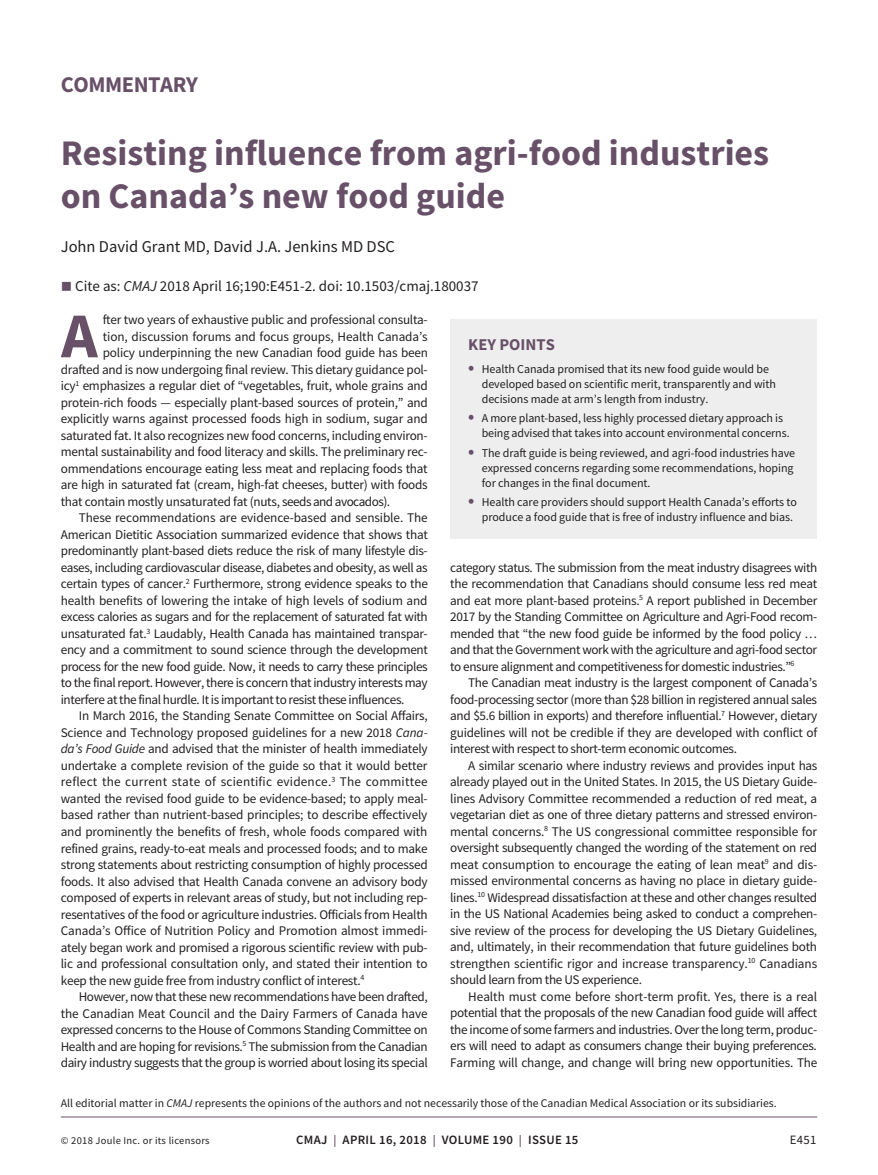
<style>
.page{position:relative;width:878px;height:1175px;background:#fff}
.page>*{position:absolute;margin:0;border:0;box-sizing:border-box;transform-origin:0 0}
.t1{font:700 63.75px "Source Sans Pro";color:#685168}
.t2{font:700 36px/43.2px "Source Sans Pro";color:#685168}
.t3{font:700 22.5px "Source Sans Pro";letter-spacing:-.02em;color:#685168}
.t4{font:16.5px "Source Sans Pro";color:#231f20}
.t5{font:700 16.5px "Source Sans Pro";color:#685168}
.t6{font:15px "Source Sans Pro";color:#231f20}
.t7{font:13.2px/16.5px "Source Sans Pro";letter-spacing:-.02em;color:#231f20;text-align:justify}
.t8{font:13.2px "Source Sans Pro";letter-spacing:.015em;color:#231f20}
.t9{font:600 12.75px "Source Sans Pro";letter-spacing:.025em;color:#231f20}
.t10{font:12.75px "Source Sans Pro";color:#231f20}
.t11{font:12px/15px "Source Sans Pro";letter-spacing:-.005em;color:#231f20}
.t12{font:11.7px "Source Sans Pro";color:#231f20}
.t13{font:10.5px "Source Sans Pro";letter-spacing:.025em;color:#231f20}
.s1{color:#685168}
.s2{font-style:italic}
.s3{font-weight:700;font-size:18px;color:#685168}
.s4{font-size:12px;color:#685168}
</style>
<div class="page">
<hr style="left:61px;top:1116px;width:756px;height:1px;background:#685168">
<div style="left:450px;top:320px;width:367px;height:219px;background:#eeeeef"></div>
<h3 class="t3" style="left:61px;top:69px;width:139px">COMMENTARY</h3>
<h2 class="t2" style="left:61px;top:131px;width:710px">Resisting influence from agri-food industries on Canada’s new food guide</h2>
<p class="t4" style="left:61px;top:236px;width:336px">John David Grant MD, David J.A. Jenkins MD DSC</p>
<p class="t6" style="left:61px;top:276px;width:419px"><span class="s1">■</span> Cite as: <span class="s2">CMAJ</span> 2018 April 16;190:E451-2. doi: 10.1503/cmaj.180037</p>
<h1 class="t1" style="left:61px;top:293px;width:38px">A</h1>
<p class="t7" style="left:103px;top:311px;width:326px">fter two years of exhaustive public and professional consulta-</p>
<p class="t7" style="left:103px;top:328px;width:326px">tion, discussion forums and focus groups, Health Canada’s</p>
<p class="t7" style="left:103px;top:344px;width:326px">policy underpinning the new Canadian food guide has been</p>
<p class="t7" style="left:61px;top:361px;width:368px">drafted and is now undergoing final review. This dietary guidance pol-</p>
<p class="t7" style="left:61px;top:377px;width:368px">icy<sup>1</sup> emphasizes a regular diet of “vegetables, fruit, whole grains and</p>
<p class="t7" style="left:61px;top:394px;width:368px">protein-rich foods — especially plant-based sources of protein,” and</p>
<p class="t7" style="left:61px;top:410px;width:368px">explicitly warns against processed foods high in sodium, sugar and</p>
<p class="t7" style="left:61px;top:427px;width:368px">saturated fat. It also recognizes new food concerns, including environ-</p>
<p class="t7" style="left:61px;top:443px;width:368px">mental sustainability and food literacy and skills. The preliminary rec-</p>
<p class="t7" style="left:61px;top:460px;width:368px">ommendations encourage eating less meat and replacing foods that</p>
<p class="t7" style="left:61px;top:476px;width:368px">are high in saturated fat (cream, high-fat cheeses, butter) with foods</p>
<p class="t7" style="left:61px;top:493px;width:331px">that contain mostly unsaturated fat (nuts, seeds and avocados).</p>
<p class="t7" style="left:79px;top:509px;width:350px">These recommendations are evidence-based and sensible. The</p>
<p class="t7" style="left:61px;top:526px;width:369px">American Dietitic Association summarized evidence that shows that</p>
<p class="t7" style="left:61px;top:542px;width:368px">predominantly plant-based diets reduce the risk of many lifestyle dis-</p>
<p class="t7" style="left:61px;top:559px;width:368px">eases, including cardiovascular disease, diabetes and obesity, as well as</p>
<p class="t7" style="left:61px;top:575px;width:368px">certain types of cancer.<sup>2</sup> Furthermore, strong evidence speaks to the</p>
<p class="t7" style="left:61px;top:592px;width:368px">health benefits of lowering the intake of high levels of sodium and</p>
<p class="t7" style="left:61px;top:608px;width:368px">excess calories as sugars and for the replacement of saturated fat with</p>
<p class="t7" style="left:61px;top:625px;width:368px">unsaturated fat.<sup>3</sup> Laudably, Health Canada has maintained transpar-</p>
<p class="t7" style="left:61px;top:641px;width:369px">ency and a commitment to sound science through the development</p>
<p class="t7" style="left:61px;top:658px;width:368px">process for the new food guide. Now, it needs to carry these principles</p>
<p class="t7" style="left:61px;top:674px;width:368px">to the final report. However, there is concern that industry interests may</p>
<p class="t7" style="left:61px;top:691px;width:345px">interfere at the final hurdle. It is important to resist these influences.</p>
<p class="t7" style="left:79px;top:707px;width:350px">In March 2016, the Standing Senate Committee on Social Affairs,</p>
<p class="t7" style="left:61px;top:724px;width:368px">Science and Technology proposed guidelines for a new 2018 <span class="s2">Cana-</span></p>
<p class="t7" style="left:61px;top:740px;width:368px"><span class="s2">da’s Food Guide</span> and advised that the minister of health immediately</p>
<p class="t7" style="left:61px;top:757px;width:368px">undertake a complete revision of the guide so that it would better</p>
<p class="t8" style="left:61px;top:773px;width:368px">reflect the current state of scientific evidence.<sup>3</sup> The committee</p>
<p class="t7" style="left:61px;top:790px;width:368px">wanted the revised food guide to be evidence-based; to apply meal-</p>
<p class="t7" style="left:61px;top:806px;width:368px">based rather than nutrient-based principles; to describe effectively</p>
<p class="t7" style="left:61px;top:823px;width:368px">and prominently the benefits of fresh, whole foods compared with</p>
<p class="t7" style="left:61px;top:839px;width:368px">refined grains, ready-to-eat meals and processed foods; and to make</p>
<p class="t7" style="left:61px;top:856px;width:368px">strong statements about restricting consumption of highly processed</p>
<p class="t7" style="left:61px;top:872px;width:368px">foods. It also advised that Health Canada convene an advisory body</p>
<p class="t7" style="left:61px;top:889px;width:368px">composed of experts in relevant areas of study, but not including rep-</p>
<p class="t7" style="left:61px;top:905px;width:368px">resentatives of the food or agriculture industries. Officials from Health</p>
<p class="t7" style="left:61px;top:922px;width:368px">Canada’s Office of Nutrition Policy and Promotion almost immedi-</p>
<p class="t7" style="left:61px;top:938px;width:368px">ately began work and promised a rigorous scientific review with pub-</p>
<p class="t7" style="left:61px;top:955px;width:368px">lic and professional consultation only, and stated their intention to</p>
<p class="t7" style="left:61px;top:971px;width:305px">keep the new guide free from industry conflict of interest.<sup>4</sup></p>
<p class="t7" style="left:79px;top:988px;width:350px">However, now that these new recommendations have been drafted,</p>
<p class="t7" style="left:61px;top:1004px;width:368px">the Canadian Meat Council and the Dairy Farmers of Canada have</p>
<p class="t7" style="left:61px;top:1021px;width:368px">expressed concerns to the House of Commons Standing Committee on</p>
<p class="t7" style="left:61px;top:1037px;width:368px">Health and are hoping for revisions.<sup>5</sup> The submission from the Canadian</p>
<p class="t7" style="left:61px;top:1054px;width:368px">dairy industry suggests that the group is worried about losing its special</p>
<p class="t5" style="left:468px;top:333px;width:88px">KEY POINTS</p>
<p class="t11" style="left:482px;top:361px;width:296px;text-indent:-14px"><span class="s3">•</span> Health Canada promised that its new food guide would be developed based on scientific merit, transparently and with decisions made at arm’s length from industry.</p>
<p class="t11" style="left:482px;top:410px;width:309px;text-indent:-14px"><span class="s3">•</span> A more plant-based, less highly processed dietary approach is being advised that takes into account environmental concerns.</p>
<p class="t11" style="left:482px;top:445px;width:315px;text-indent:-14px"><span class="s3">•</span> The draft guide is being reviewed, and agri-food industries have expressed concerns regarding some recommendations, hoping for changes in the final document.</p>
<p class="t11" style="left:482px;top:494px;width:317px;text-indent:-14px"><span class="s3">•</span> Health care providers should support Health Canada’s efforts to produce a food guide that is free of industry influence and bias.</p>
<p class="t7" style="left:450px;top:559px;width:368px">category status. The submission from the meat industry disagrees with the recommendation that Canadians should consume less red meat and eat more plant-based proteins.<sup>5</sup> A report published in December 2017 by the Standing Committee on Agriculture and Agri-Food recom&shy;mended that “the new food guide be informed by the food policy … and that the Government work with the agriculture and agri-food sector to ensure alignment and competitiveness for domestic industries.”<sup>6</sup></p>
<p class="t7" style="left:450px;top:674px;width:368px;text-indent:18px">The Canadian meat industry is the largest component of Canada’s food-processing sector (more than $28 billion in registered annual sales and $5.6 billion in exports) and therefore influential.<sup>7</sup> However, dietary guidelines will not be credible if they are developed with conflict of interest with respect to short-term economic outcomes.</p>
<p class="t7" style="left:450px;top:757px;width:369px;text-indent:18px">A similar scenario where industry reviews and provides input has already played out in the United States. In 2015, the US Dietary Guide&shy;lines Advisory Committee recommended a reduction of red meat, a vegetarian diet as one of three dietary patterns and stressed environ&shy;mental concerns.<sup>8</sup> The US congressional committee responsible for oversight subsequently changed the wording of the statement on red meat consumption to encourage the eating of lean meat<sup>9</sup> and dis&shy;missed environmental concerns as having no place in dietary guide&shy;lines.<sup>10</sup> Widespread dissatisfaction at these and other changes resulted in the US National Academies being asked to conduct a comprehen&shy;sive review of the process for developing the US Dietary Guidelines, and, ultimately, in their recommendation that future guidelines both strengthen scientific rigor and increase transparency.<sup>10</sup> Canadians should learn from the US experience.</p>
<p class="t7" style="left:450px;top:988px;width:369px;text-indent:18px">Health must come before short-term profit. Yes, there is a real potential that the proposals of the new Canadian food guide will affect the income of some farmers and industries. Over the long term, produc&shy;ers will need to adapt as consumers change their buying preferences.<br>Farming will change, and change will bring new opportunities. The</p>
<p class="t12" style="left:61px;top:1095px;width:717px">All editorial matter in <span class="s2">CMAJ</span> represents the opinions of the authors and not necessarily those of the Canadian Medical Association or its subsidiaries.</p>
<p class="t13" style="left:61px;top:1134px;width:150px">© 2018 Joule Inc. or its licensors</p>
<p class="t9" style="left:296px;top:1131px;width:284px">CMAJ <span class="s4">|</span> APRIL 16, 2018 <span class="s4">|</span> VOLUME 190 <span class="s4">|</span> ISSUE 15</p>
<p class="t10" style="left:789px;top:1132px;width:28px">E451</p>
</div>
